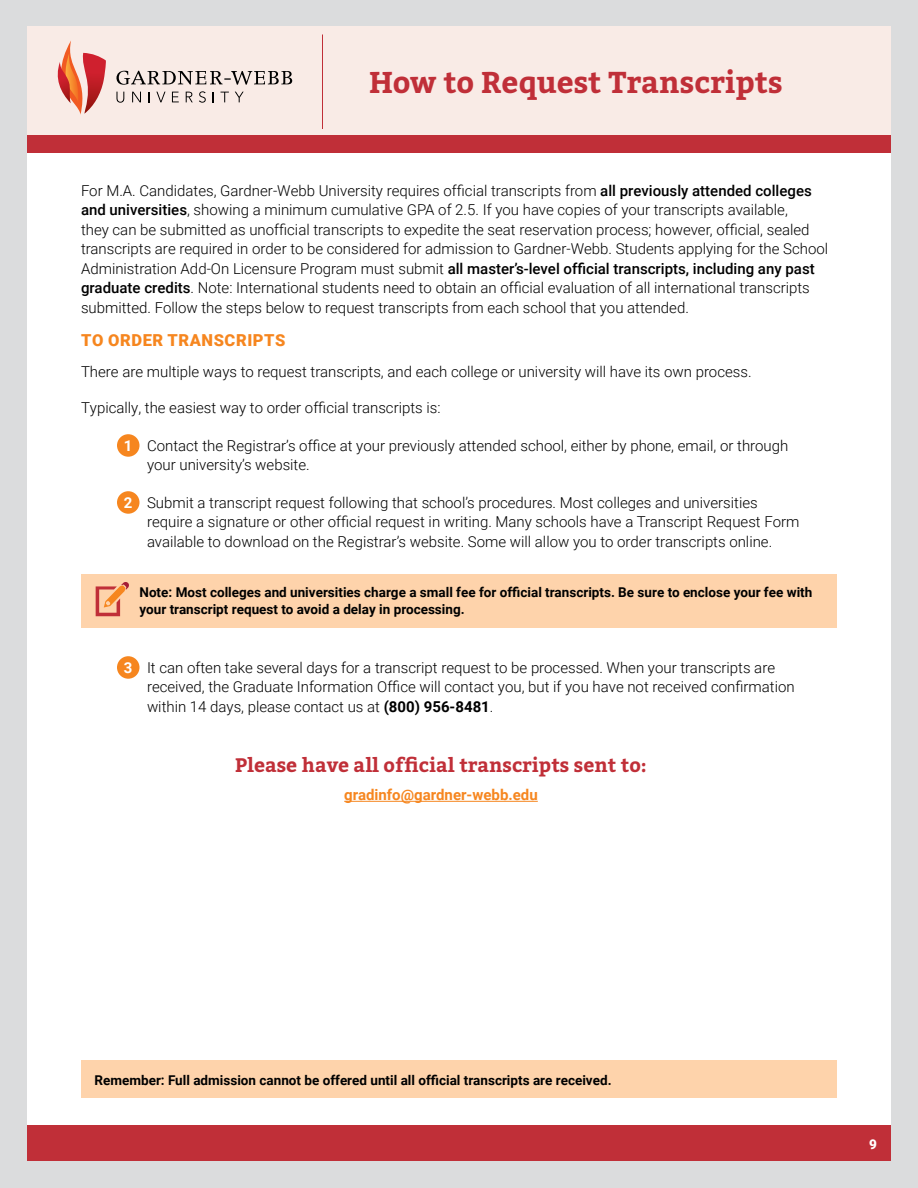
<style>
.page{position:relative;width:918px;height:1188px;background:#fff}
.page>*{position:absolute;margin:0;border:0;box-sizing:border-box;transform-origin:0 0}
.t1{font:700 30px "Bitter";color:#c02f38}
.t2{font:700 19.5px "Bitter";color:#c02f38}
.t3{font:900 16.5px "Roboto";letter-spacing:.035em;color:#f6861f}
.t4{font:300 15px/19.5px "Roboto";color:#000}
.t5{font:700 15px "Roboto";color:#f6861f}
.t6{font:700 13.5px/16.5px "Roboto";color:#000}
.t7{font:900 13.5px "Roboto";color:#fff}
.s1{font-weight:500}
.s2{font-weight:700;color:#fff}
.s3{font-weight:700}
</style>
<div class="page">
<div style="left:27px;top:1125px;width:864px;height:36px;background:#c02f38"></div>
<div style="left:0;top:0;width:918px;height:1188px;border:27px solid #dbdcdd"></div>
<div style="left:27px;top:26px;width:864px;height:118px;background:#f9ebe6"></div>
<div style="left:27px;top:135px;width:864px;height:18px;background:#c02f38"></div>
<hr style="left:322px;top:34px;width:1px;height:95px;background:#c02f38">
<svg style="left:116px;top:92px;width:8px;height:11px"></svg>
<svg style="left:132px;top:92px;width:9px;height:10px"></svg>
<svg style="left:156px;top:92px;width:10px;height:10px"></svg>
<svg style="left:172px;top:92px;width:7px;height:10px"></svg>
<svg style="left:186px;top:92px;width:7px;height:10px"></svg>
<svg style="left:199px;top:91px;width:7px;height:12px"></svg>
<svg style="left:221px;top:92px;width:8px;height:10px"></svg>
<svg style="left:235px;top:92px;width:9px;height:10px"></svg>
<svg style="left:116px;top:71px;width:176px;height:14px"></svg>
<svg style="left:57px;top:41px;width:49px;height:74px"></svg>
<hr style="left:344px;top:801px;width:194px;height:1px;background:#f6861f">
<div style="left:117px;top:434px;width:23px;height:23px;background:#f6861f;border-radius:50%"></div>
<div style="left:117px;top:491px;width:23px;height:23px;background:#f6861f;border-radius:50%"></div>
<div style="left:81px;top:574px;width:756px;height:54px;background:#fed3ab"></div>
<svg style="left:96px;top:582px;width:33px;height:34px"></svg>
<div style="left:117px;top:656px;width:23px;height:23px;background:#f6861f;border-radius:50%"></div>
<div style="left:81px;top:1061px;width:756px;height:37px;background:#fed3ab"></div>
<h1 class="t1" style="left:369px;top:62px;width:415px">How to Request Transcripts</h1>
<p class="t4" style="left:81px;top:180px;width:749px">For M.A. Candidates, Gardner-Webb University requires official transcripts from <span class="s1">all previously attended colleges and universities</span>, showing a minimum cumulative GPA of 2.5. If you have copies of your transcripts available,<br>they can be submitted as unofficial transcripts to expedite the seat reservation process; however, official, sealed transcripts are required in order to be considered for admission to Gardner-Webb. Students applying for the School Administration Add-On Licensure Program must submit <span class="s1">all master’s-level official transcripts, including any past graduate credits</span>. Note: International students need to obtain an official evaluation of all international transcripts submitted. Follow the steps below to request transcripts from each school that you attended.</p>
<p class="t3" style="left:81px;top:328px;width:206px">TO ORDER TRANSCRIPTS</p>
<p class="t4" style="left:81px;top:362px;width:672px">There are multiple ways to request transcripts, and each college or university will have its own process.</p>
<p class="t4" style="left:81px;top:398px;width:361px">Typically, the easiest way to order official transcripts is:</p>
<p class="t4" style="left:147px;top:435px;width:643px;text-indent:-23px"><span class="s2">1</span> Contact the Registrar’s office at your previously attended school, either by phone, email, or through your university’s website.</p>
<p class="t4" style="left:147px;top:492px;width:654px;text-indent:-23px"><span class="s2">2</span> Submit a transcript request following that school’s procedures. Most colleges and universities require a signature or other official request in writing. Many schools have a Transcript Request Form available to download on the Registrar’s website. Some will allow you to order transcripts online.</p>
<p class="t6" style="left:140px;top:584px;width:674px">Note: Most colleges and universities charge a small fee for official transcripts. Be sure to enclose your fee with your transcript request to avoid a delay in processing.</p>
<p class="t4" style="left:147px;top:657px;width:649px;text-indent:-23px"><span class="s2">3</span> It can often take several days for a transcript request to be processed. When your transcripts are received, the Graduate Information Office will contact you, but if you have not received confirmation within 14 days, please contact us at <span class="s3">(800) 956-8481</span>.</p>
<h2 class="t2" style="left:235px;top:752px;width:413px">Please have all official transcripts sent to:</h2>
<p class="t5" style="left:344px;top:784px;width:195px">gradinfo@gardner-webb.edu</p>
<p class="t6" style="left:94px;top:1071px;width:519px">Remember: Full admission cannot be offered until all official transcripts are received.</p>
<p class="t7" style="left:869px;top:1134px;width:9px">9</p>
</div>
